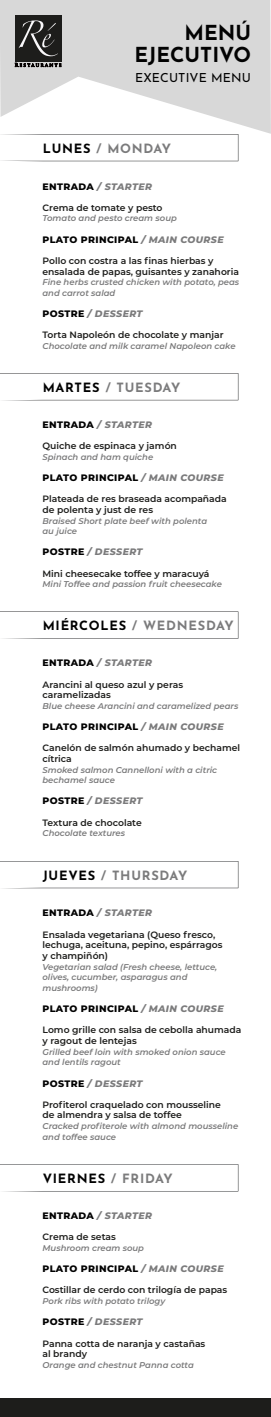
<style>
.page{position:relative;width:271px;height:1417px;background:#fff}
.page>*{position:absolute;margin:0;border:0;box-sizing:border-box;transform-origin:0 0}
.t1{font:700 20.62px/21.6px "Josefin Sans";color:#020202;text-align:right}
.t2{font:700 12.75px "Josefin Sans";letter-spacing:.06em;color:#7b7b7c}
.t3{font:700 12.75px "Josefin Sans";letter-spacing:.06em;color:#010101}
.t4{font:12.5px "Josefin Sans";letter-spacing:.01em;color:#020202}
.t5{font:italic 800 9.38px "Montserrat";letter-spacing:.04em;color:#7b7b7c}
.t6{font:800 9.38px "Montserrat";letter-spacing:.04em;color:#010101}
.t7{font:600 9.19px/10.6px "Montserrat";color:#1d1d1b}
.t8{font:italic 600 8.44px/10.6px "Montserrat";color:#7b7b7c}
.s1{color:#010101}
.s2{font-style:normal;color:#010101}
.s3{font-style:italic;color:#7b7b7c}
.s4{color:#7b7b7c}
</style>
<div class="page">
<svg style="left:0;top:0;width:271px;height:134px;fill:#d8d8d8"></svg>
<svg style="left:1px;top:134px;width:237px;height:27px"></svg>
<svg style="left:0;top:373px;width:238px;height:27px"></svg>
<svg style="left:0;top:611px;width:238px;height:28px"></svg>
<svg style="left:0;top:861px;width:238px;height:27px"></svg>
<svg style="left:0;top:1164px;width:238px;height:27px"></svg>
<div style="left:0;top:1398px;width:271px;height:18px;background:#1d1d1b"></div>
<div style="left:15px;top:16px;width:46px;height:46px;background:#1d1d1b"></div>
<svg style="left:15px;top:63px;width:46px;height:4px"></svg>
<svg style="left:19px;top:20px;width:39px;height:36px"></svg>
<h1 class="t1" style="left:134px;top:19px;width:118px">MENÚ<br>EJECUTIVO</h1>
<h3 class="t4" style="left:135px;top:67px;width:117px">EXECUTIVE MENU</h3>
<h2 class="t2" style="left:43px;top:137px;width:130px"><span class="s1">LUNES</span> / MONDAY</h2>
<p class="t5" style="left:42px;top:179px;width:111px"><span class="s2">ENTRADA</span> / STARTER</p>
<p class="t7" style="left:42px;top:202px;width:121px">Crema de tomate y pesto</p>
<p class="t8" style="left:42px;top:213px;width:136px">Tomato and pesto cream soup</p>
<p class="t6" style="left:42px;top:232px;width:182px">PLATO PRINCIPAL <span class="s3">/ MAIN COURSE</span></p>
<p class="t7" style="left:42px;top:255px;width:198px">Pollo con costra a las finas hierbas y ensalada de papas, guisantes y zanahoria</p>
<p class="t8" style="left:42px;top:276px;width:198px">Fine herbs crusted chicken with potato, peas and carrot salad</p>
<p class="t5" style="left:42px;top:307px;width:101px"><span class="s2">POSTRE</span> / DESSERT</p>
<p class="t7" style="left:42px;top:329px;width:182px">Torta Napoleón de chocolate y manjar</p>
<p class="t8" style="left:42px;top:340px;width:194px">Chocolate and milk caramel Napoleon cake</p>
<h2 class="t2" style="left:43px;top:376px;width:139px"><span class="s1">MARTES</span> / TUESDAY</h2>
<p class="t5" style="left:42px;top:418px;width:111px"><span class="s2">ENTRADA</span> / STARTER</p>
<p class="t7" style="left:42px;top:440px;width:136px">Quiche de espinaca y jamón</p>
<p class="t8" style="left:42px;top:451px;width:112px">Spinach and ham quiche</p>
<p class="t6" style="left:42px;top:471px;width:182px">PLATO PRINCIPAL <span class="s3">/ MAIN COURSE</span></p>
<p class="t7" style="left:42px;top:493px;width:186px">Plateada de res braseada acompañada de polenta y just de res</p>
<p class="t8" style="left:42px;top:515px;width:166px">Braised Short plate beef with polenta au juice</p>
<p class="t5" style="left:42px;top:545px;width:101px"><span class="s2">POSTRE</span> / DESSERT</p>
<p class="t7" style="left:42px;top:568px;width:168px">Mini cheesecake toffee y maracuyá</p>
<p class="t8" style="left:42px;top:579px;width:181px">Mini Toffee and passion fruit cheesecake</p>
<h2 class="t2" style="left:43px;top:614px;width:192px"><span class="s1">MIÉRCOLES</span> / WEDNESDAY</h2>
<p class="t5" style="left:42px;top:656px;width:111px"><span class="s2">ENTRADA</span> / STARTER</p>
<p class="t7" style="left:42px;top:678px;width:142px">Arancini al queso azul y peras caramelizadas</p>
<p class="t8" style="left:42px;top:700px;width:197px">Blue cheese Arancini and caramelized pears</p>
<p class="t6" style="left:42px;top:720px;width:182px">PLATO PRINCIPAL <span class="s3">/ MAIN COURSE</span></p>
<p class="t7" style="left:42px;top:742px;width:199px">Canelón de salmón ahumado y bechamel cítrica</p>
<p class="t8" style="left:42px;top:764px;width:176px">Smoked salmon Cannelloni with a citric bechamel sauce</p>
<p class="t5" style="left:42px;top:794px;width:101px"><span class="s2">POSTRE</span> / DESSERT</p>
<p class="t7" style="left:42px;top:817px;width:101px">Textura de chocolate</p>
<p class="t8" style="left:42px;top:827px;width:84px">Chocolate textures</p>
<h2 class="t2" style="left:43px;top:864px;width:146px"><span class="s1">JUEVES</span> / THURSDAY</h2>
<p class="t5" style="left:42px;top:906px;width:111px"><span class="s2">ENTRADA</span> / STARTER</p>
<p class="t7" style="left:42px;top:929px;width:181px">Ensalada vegetariana (Queso fresco, lechuga, aceituna, pepino, espárragos y champiñón)</p>
<p class="t8" style="left:42px;top:961px;width:176px">Vegetarian salad (Fresh cheese, lettuce, olives, cucumber, asparagus and mushrooms)</p>
<p class="t6" style="left:42px;top:1002px;width:182px">PLATO PRINCIPAL <span class="s3">/ MAIN COURSE</span></p>
<p class="t7" style="left:42px;top:1024px;width:200px">Lomo grille con salsa de cebolla ahumada y ragout de lentejas</p>
<p class="t8" style="left:42px;top:1046px;width:185px">Grilled beef loin with smoked onion sauce and lentils ragout</p>
<p class="t5" style="left:42px;top:1076px;width:101px"><span class="s2">POSTRE</span> / DESSERT</p>
<p class="t7" style="left:42px;top:1099px;width:180px">Profiterol craquelado con mousseline de almendra y salsa de toffee</p>
<p class="t8" style="left:42px;top:1120px;width:197px">Cracked profiterole with almond mousseline and toffee sauce</p>
<h2 class="t3" style="left:43px;top:1167px;width:131px">VIERNES <span class="s4">/ FRIDAY</span></h2>
<p class="t5" style="left:42px;top:1209px;width:111px"><span class="s2">ENTRADA</span> / STARTER</p>
<p class="t7" style="left:42px;top:1231px;width:75px">Crema de setas</p>
<p class="t8" style="left:42px;top:1242px;width:103px">Mushroom cream soup</p>
<p class="t6" style="left:42px;top:1262px;width:182px">PLATO PRINCIPAL <span class="s3">/ MAIN COURSE</span></p>
<p class="t7" style="left:42px;top:1284px;width:186px">Costillar de cerdo con trilogía de papas</p>
<p class="t8" style="left:42px;top:1295px;width:124px">Pork ribs with potato trilogy</p>
<p class="t5" style="left:42px;top:1315px;width:101px"><span class="s2">POSTRE</span> / DESSERT</p>
<p class="t7" style="left:42px;top:1337px;width:164px">Panna cotta de naranja y castañas al brandy</p>
<p class="t8" style="left:42px;top:1359px;width:153px">Orange and chestnut Panna cotta</p>
</div>
